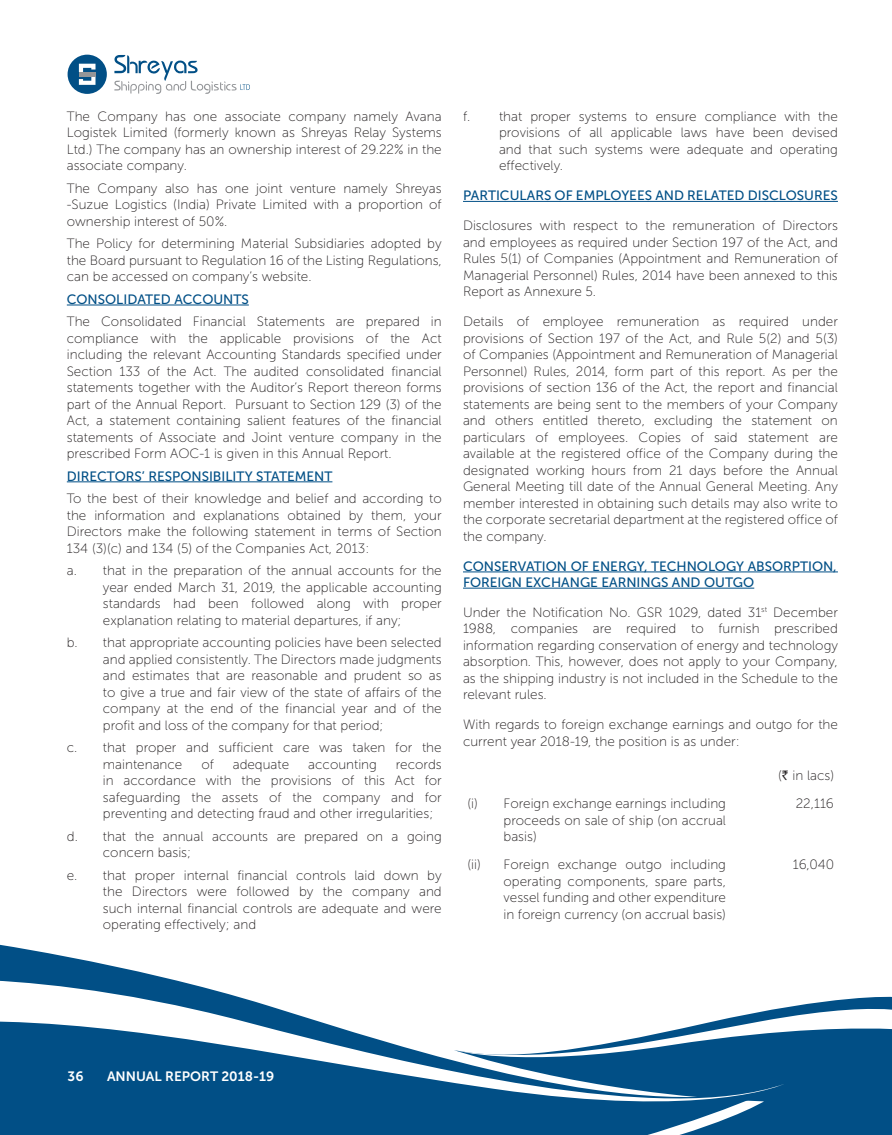
<style>
.page{position:relative;width:892px;height:1135px;background:#fff}
.page>*{position:absolute;margin:0;border:0;box-sizing:border-box;transform-origin:0 0}
.t1{font:13.5px/16.5px "Museo Sans 100";color:#231f20;text-align:justify}
.t2{font:13.5px/16.2px "Museo Sans 500";color:#014f86}
.t3{font:13.5px "Museo Sans 700";color:#fff}
.s1{font-family:"Rupee"}
</style>
<div class="page">
<div style="left:783px;top:996px;width:108px;height:138px;background:#014f86"></div>
<svg style="left:783px;top:1007px;width:108px;height:61px"></svg>
<svg style="left:0;top:944px;width:783px;height:190px"></svg>
<svg style="left:0;top:979px;width:783px;height:146px;fill:#014f86"></svg>
<svg style="left:114px;top:55px;width:136px;height:39px"></svg>
<div style="left:68px;top:55px;width:39px;height:39px;background:#014f86;border-radius:50%"></div>
<svg style="left:79px;top:64px;width:16px;height:21px"></svg>
<hr style="left:67px;top:304px;width:182px;height:1px;background:#014f86">
<hr style="left:67px;top:481px;width:265px;height:1px;background:#014f86">
<hr style="left:463px;top:201px;width:374px;height:1px;background:#014f86">
<hr style="left:463px;top:571px;width:374px;height:1px;background:#014f86">
<hr style="left:463px;top:587px;width:290px;height:1px;background:#014f86">
<p class="t1" style="left:67px;top:109px;width:376px">The Company has one associate company namely Avana Logistek Limited (formerly known as Shreyas Relay Systems Ltd.) The company has an ownership interest of 29.22% in the associate company.</p>
<p class="t1" style="left:67px;top:181px;width:376px">The Company also has one joint venture namely Shreyas -Suzue Logistics (India) Private Limited with a proportion of ownership interest of 50%.</p>
<p class="t1" style="left:67px;top:237px;width:376px">The Policy for determining Material Subsidiaries adopted by the Board pursuant to Regulation 16 of the Listing Regulations, can be accessed on company’s website.</p>
<p class="t2" style="left:67px;top:292px;width:183px">CONSOLIDATED ACCOUNTS</p>
<p class="t1" style="left:67px;top:314px;width:376px">The Consolidated Financial Statements are prepared in compliance with the applicable provisions of the Act including the relevant Accounting Standards specified under Section 133 of the Act. The audited consolidated financial statements together with the Auditor’s Report thereon forms part of the Annual Report. Pursuant to Section 129 (3) of the Act, a statement containing salient features of the financial statements of Associate and Joint venture company in the prescribed Form AOC-1 is given in this Annual Report.</p>
<p class="t2" style="left:67px;top:469px;width:267px">DIRECTORS’ RESPONSIBILITY STATEMENT</p>
<p class="t1" style="left:67px;top:491px;width:376px">To the best of their knowledge and belief and according to the information and explanations obtained by them, your Directors make the following statement in terms of Section 134 (3)(c) and 134 (5) of the Companies Act, 2013:</p>
<p class="t1" style="left:103px;top:563px;width:340px;text-indent:-36px">a. that in the preparation of the annual accounts for the year ended March 31, 2019, the applicable accounting standards had been followed along with proper explanation relating to material departures, if any;</p>
<p class="t1" style="left:103px;top:635px;width:340px;text-indent:-36px">b. that appropriate accounting policies have been selected and applied consistently. The Directors made judgments and estimates that are reasonable and prudent so as to give a true and fair view of the state of affairs of the company at the end of the financial year and of the profit and loss of the company for that period;</p>
<p class="t1" style="left:103px;top:740px;width:340px;text-indent:-36px">c. that proper and sufficient care was taken for the maintenance</p>
<p class="t1" style="left:201px;top:757px;width:14px">of</p>
<p class="t1" style="left:232px;top:757px;width:58px">adequate</p>
<p class="t1" style="left:308px;top:757px;width:70px">accounting</p>
<p class="t1" style="left:103px;top:757px;width:340px;text-indent:293px">records in accordance with the provisions of this Act for safeguarding the assets of the company and for preventing and detecting fraud and other irregularities;</p>
<p class="t1" style="left:103px;top:829px;width:340px;text-indent:-36px">d. that the annual accounts are prepared on a going concern basis;</p>
<p class="t1" style="left:103px;top:868px;width:340px;text-indent:-36px">e. that proper internal financial controls laid down by the Directors were followed by the company and such internal financial controls are adequate and were operating effectively; and</p>
<p class="t1" style="left:499px;top:109px;width:340px;text-indent:-36px">f. that proper systems to ensure compliance with the provisions of all applicable laws have been devised and that such systems were adequate and operating effectively.</p>
<p class="t2" style="left:463px;top:189px;width:376px">PARTICULARS OF EMPLOYEES AND RELATED DISCLOSURES</p>
<p class="t1" style="left:463px;top:218px;width:376px">Disclosures with respect to the remuneration of Directors and employees as required under Section 197 of the Act, and Rules 5(1) of Companies (Appointment and Remuneration of Managerial Personnel) Rules, 2014 have been annexed to this Report as Annexure 5.</p>
<p class="t1" style="left:463px;top:314px;width:376px">Details of employee remuneration as required under provisions of Section 197 of the Act, and Rule 5(2) and 5(3) of Companies (Appointment and Remuneration of Managerial Personnel) Rules, 2014, form part of this report. As per the provisions of section 136 of the Act, the report and financial statements are being sent to the members of your Company and others entitled thereto, excluding the statement on particulars of employees. Copies of said statement are available at the registered office of the Company during the designated working hours from 21 days before the Annual General Meeting till date of the Annual General Meeting. Any member interested in obtaining such details may also write to the corporate secretarial department at the registered office of the company.</p>
<p class="t2" style="left:463px;top:559px;width:375px">CONSERVATION OF ENERGY, TECHNOLOGY ABSORPTION,<br>FOREIGN EXCHANGE EARNINGS AND OUTGO</p>
<p class="t1" style="left:463px;top:605px;width:376px">Under the Notification No. GSR 1029, dated 31<sup>st</sup> December 1988, companies are required to furnish prescribed information regarding conservation of energy and technology absorption. This, however, does not apply to your Company, as the shipping industry is not included in the Schedule to the relevant rules.</p>
<p class="t1" style="left:463px;top:717px;width:376px">With regards to foreign exchange earnings and outgo for the current year 2018-19, the position is as under:</p>
<p class="t1" style="left:777px;top:768px;width:57px">(<span class="s1">`</span> in lacs)</p>
<p class="t1" style="left:503px;top:796px;width:224px;text-indent:-36px">(i) Foreign exchange earnings including proceeds on sale of ship (on accrual basis)</p>
<p class="t1" style="left:795px;top:796px;width:40px">22,116</p>
<p class="t1" style="left:503px;top:857px;width:224px;text-indent:-36px">(ii) Foreign exchange outgo including operating components, spare parts, vessel funding and other expenditure in foreign currency (on accrual basis)</p>
<p class="t1" style="left:792px;top:857px;width:43px">16,040</p>
<p class="t3" style="left:68px;top:1070px;width:17px">36</p>
<p class="t3" style="left:107px;top:1070px;width:169px">ANNUAL REPORT 2018-19</p>
</div>
